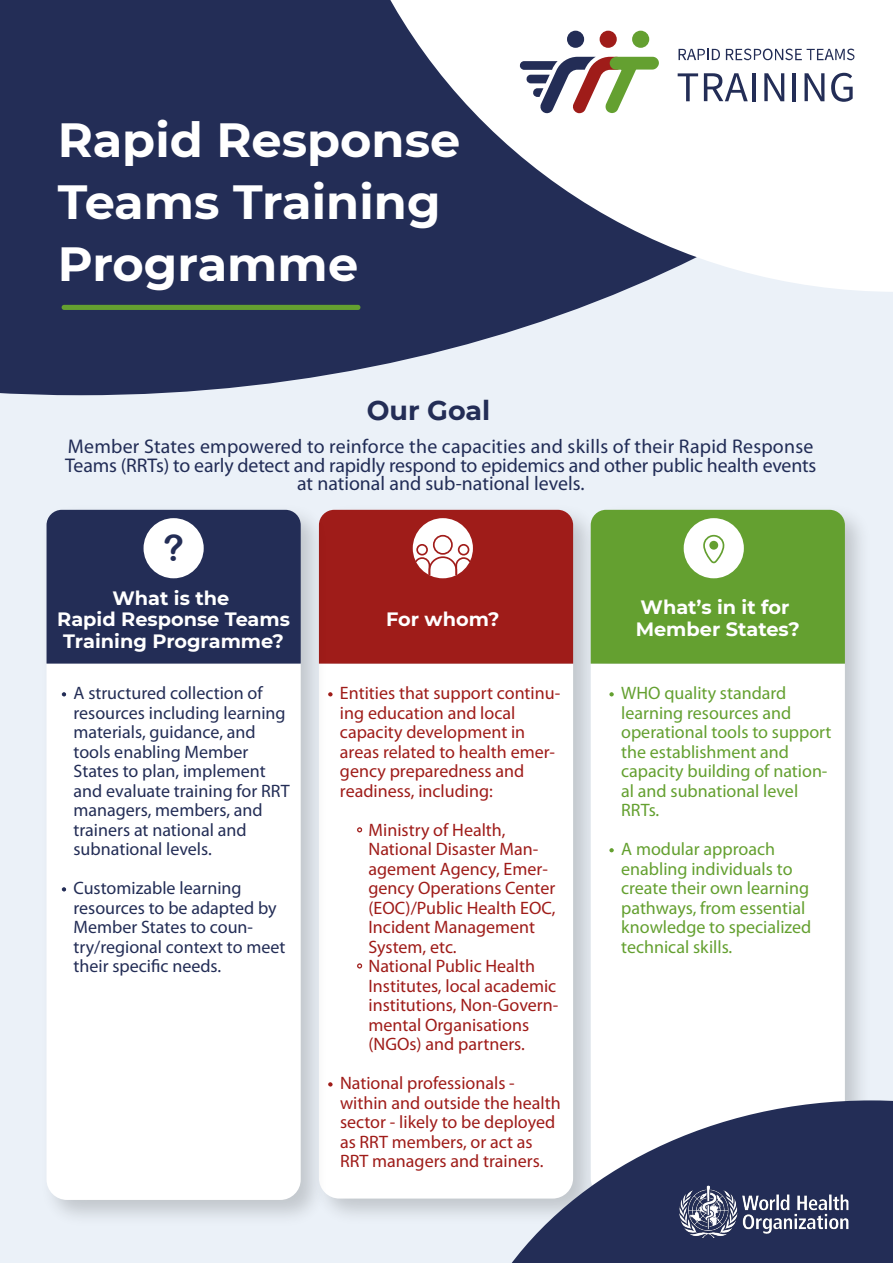
<style>
.page{position:relative;width:893px;height:1263px;background:#ebf1f8}
.page>*{position:absolute;margin:0;border:0;box-sizing:border-box;transform-origin:0 0}
.t1{font:700 47.85px/61.9px "Montserrat";color:#fff}
.t2{font:36.3px "Arial Rounded MT Bold";color:#232d56}
.t3{font:700 27px "Montserrat";color:#232d56}
.t4{font:19.8px/18.5px "Myriad Pro";color:#212c56;text-align:center}
.t5{font:700 19.35px/21.5px "Montserrat";color:#fff;text-align:center}
.t6{font:18px/19.5px "Myriad Pro";color:#9f1c19}
.t7{font:18px/19.5px "Myriad Pro";color:#232d56}
.t8{font:18px/19.5px "Myriad Pro";color:#64a030}
.s1{font-family:"Times New Roman"}
</style>
<div class="page">
<img style="left:334px;top:509px;width:244px;height:706px">
<div style="left:334px;top:664px;width:239px;height:534px;background:#fff"></div>
<img style="left:46px;top:509px;width:288px;height:708px">
<div style="left:47px;top:664px;width:254px;height:536px;background:#fff"></div>
<div style="left:47px;top:510px;width:254px;height:154px;background:#232d56"></div>
<div style="left:144px;top:518px;width:60px;height:60px;background:#fff;border-radius:50%"></div>
<img style="left:578px;top:509px;width:283px;height:591px">
<div style="left:591px;top:664px;width:254px;height:436px;background:#fff"></div>
<svg style="left:591px;top:510px;width:254px;height:154px"></svg>
<div style="left:709px;top:541px;width:9px;height:9px;background:#649f30;border-radius:50%"></div>
<svg style="left:0;top:0;width:620px;height:395px;fill:#232d56"></svg>
<svg style="left:383px;top:0;width:510px;height:292px;fill:#fff"></svg>
<svg style="left:519px;top:57px;width:141px;height:56px"></svg>
<div style="left:632px;top:31px;width:17px;height:17px;background:#64a030;border-radius:50%"></div>
<div style="left:600px;top:31px;width:17px;height:17px;background:#9f1c19;border-radius:50%"></div>
<div style="left:567px;top:31px;width:17px;height:17px;background:#232d56;border-radius:50%"></div>
<svg style="left:678px;top:49px;width:42px;height:11px"></svg>
<svg style="left:726px;top:49px;width:128px;height:11px"></svg>
<svg style="left:678px;top:73px;width:20px;height:28px"></svg>
<svg style="left:704px;top:73px;width:44px;height:28px"></svg>
<hr style="left:752px;top:73px;width:4px;height:28px;background:#232d56">
<svg style="left:764px;top:73px;width:20px;height:28px"></svg>
<hr style="left:793px;top:73px;width:3px;height:28px;background:#232d56">
<svg style="left:804px;top:73px;width:20px;height:28px"></svg>
<svg style="left:831px;top:73px;width:22px;height:29px"></svg>
<svg style="left:62px;top:692px;width:4px;height:4px"></svg>
<svg style="left:62px;top:887px;width:4px;height:4px"></svg>
<svg style="left:610px;top:692px;width:4px;height:4px"></svg>
<svg style="left:610px;top:848px;width:4px;height:4px"></svg>
<svg style="left:329px;top:692px;width:3px;height:4px"></svg>
<svg style="left:357px;top:827px;width:5px;height:5px"></svg>
<svg style="left:357px;top:963px;width:5px;height:5px"></svg>
<svg style="left:329px;top:1082px;width:3px;height:4px"></svg>
<svg style="left:502px;top:1100px;width:391px;height:163px;fill:#232d56"></svg>
<img style="left:679px;top:1185px;width:169px;height:55px">
<svg style="left:319px;top:510px;width:254px;height:154px"></svg>
<div style="left:62px;top:305px;width:298px;height:5px;background:#64a030;border-radius:3px"></div>
<h1 class="t1" style="left:58px;top:106px;width:404px">Rapid Response<br>Teams Training<br>Programme</h1>
<h3 class="t3" style="left:367px;top:391px;width:125px">Our Goal</h3>
<p class="t4" style="left:65px;top:438px;width:753px">Member States empowered to reinforce the capacities and skills of their Rapid Response<br>Teams (RRTs) to early detect and rapidly respond to epidemics and other public health events at national and sub-national levels.</p>
<h2 class="t2" style="left:163px;top:526px;width:22px">?</h2>
<p class="t5" style="left:57px;top:586px;width:234px">What is the<br>Rapid Response Teams<br>Training Programme?</p>
<p class="t5" style="left:636px;top:596px;width:166px;text-align:left">What’s in it for<br>Member States?</p>
<p class="t5" style="left:386px;top:607px;width:115px">For whom?</p>
<p class="t7" style="left:74px;top:684px;width:218px;text-indent:-12px">• A structured collection of resources including learning materials, guidance, and tools enabling Member<br>States to plan, implement and evaluate training for RRT managers, members, and trainers at national and subnational levels.</p>
<p class="t7" style="left:74px;top:879px;width:213px;text-indent:-12px">• Customizable learning resources to be adapted by<br>Member States to coun&shy;try/regional context to meet their specific needs.</p>
<p class="t6" style="left:340px;top:684px;width:222px;text-indent:-12px">• Entities that support continu&shy;ing education and local capacity development in areas related to health emer&shy;gency preparedness and readiness, including:</p>
<p class="t6" style="left:356px;top:820px;width:151px"><span class="s1">◦</span> Ministry of Health,</p>
<p class="t6" style="left:368px;top:840px;width:171px">National Disaster Man-</p>
<p class="t6" style="left:368px;top:859px;width:181px">agement Agency, Emer-</p>
<p class="t6" style="left:368px;top:879px;width:188px">gency Operations Center</p>
<p class="t6" style="left:368px;top:898px;width:189px">(EOC)/Public Health EOC,</p>
<p class="t6" style="left:368px;top:918px;width:168px">Incident Management</p>
<p class="t6" style="left:368px;top:937px;width:90px">System, etc.</p>
<p class="t6" style="left:356px;top:957px;width:180px"><span class="s1">◦</span> National Public Health</p>
<p class="t6" style="left:368px;top:976px;width:189px">Institutes, local academic</p>
<p class="t6" style="left:368px;top:996px;width:191px">institutions, Non-Govern-</p>
<p class="t6" style="left:368px;top:1015px;width:162px">mental Organisations</p>
<p class="t6" style="left:368px;top:1035px;width:158px">(NGOs) and partners.</p>
<p class="t6" style="left:340px;top:1074px;width:222px;text-indent:-12px">• National professionals - within and outside the health sector - likely to be deployed as RRT members, or act as<br>RRT managers and trainers.</p>
<p class="t8" style="left:621px;top:684px;width:212px;text-indent:-12px">• WHO quality standard learning resources and operational tools to support the establishment and capacity building of nation&shy;al and subnational level<br>RRTs.</p>
<p class="t8" style="left:621px;top:840px;width:192px;text-indent:-12px">• A modular approach enabling individuals to create their own learning pathways, from essential knowledge to specialized technical skills.</p>
</div>
